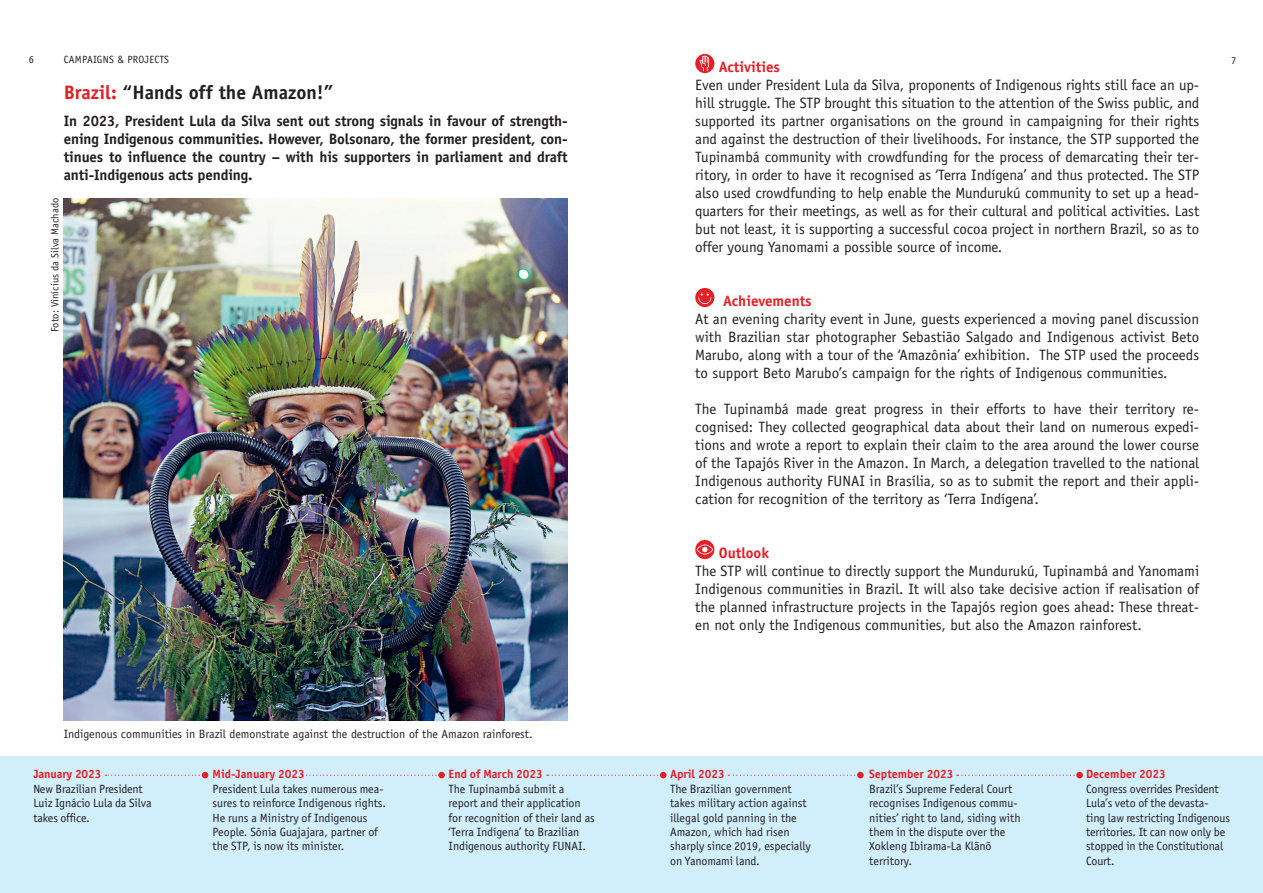
<style>
.page{position:relative;width:1263px;height:893px;background:#fff}
.page>*{position:absolute;margin:0;border:0;box-sizing:border-box;transform-origin:0 0}
.t1{font:700 19.5px "Officina Sans Std";color:#231f20}
.t2{font:15px/18px "Officina Sans Std";color:#231f20;text-align:justify}
.t3{font:700 15px/18px "Officina Sans Std";letter-spacing:-.01em;color:#231f20;text-align:justify}
.t4{font:700 15px "Officina Sans Std";color:#e41f25}
.t5{font:12px/14.4px "Officina Sans Std";color:#231f20}
.t6{font:700 12px "Officina Sans Std";color:#e41f25}
.t7{font:10.5px "Officina Sans Std";color:#231f20}
.t8{font:10.5px "Officina Sans Std";letter-spacing:.02em;color:#231f20}
.s1{color:#e41f25}
</style>
<div class="page">
<div style="left:0;top:757px;width:1263px;height:136px;background:#d1eefb"></div>
<img style="left:64px;top:198px;width:504px;height:522px">
<svg style="left:695px;top:54px;width:19px;height:19px"></svg>
<svg style="left:699px;top:56px;width:10px;height:15px"></svg>
<div style="left:695px;top:288px;width:19px;height:19px;background:#e41f25;border-radius:50%"></div>
<svg style="left:698px;top:293px;width:13px;height:11px"></svg>
<svg style="left:695px;top:540px;width:19px;height:19px"></svg>
<svg style="left:697px;top:545px;width:16px;height:9px"></svg>
<svg style="left:105px;top:772px;width:103px;height:6px"></svg>
<div style="left:438px;top:772px;width:7px;height:6px;background:#e41f25;border-radius:50%"></div>
<svg style="left:302px;top:775px;width:137px;height:1px"></svg>
<svg style="left:547px;top:772px;width:119px;height:6px"></svg>
<div style="left:857px;top:772px;width:7px;height:6px;background:#e41f25;border-radius:50%"></div>
<svg style="left:728px;top:775px;width:130px;height:1px"></svg>
<div style="left:1076px;top:772px;width:7px;height:6px;background:#e41f25;border-radius:50%"></div>
<svg style="left:957px;top:775px;width:120px;height:1px"></svg>
<p class="t8" style="left:64px;top:53px;width:107px">CAMPAIGNS &amp; PROJECTS</p>
<h1 class="t1" style="left:64px;top:80px;width:271px"><span class="s1">Brazil:</span> “Hands off the Amazon!”</h1>
<p class="t7" style="left:29px;top:53px;width:7px">6</p>
<p class="t7" style="left:1231px;top:55px;width:7px">7</p>
<p class="t4" style="left:719px;top:58px;width:63px">Activities</p>
<p class="t2" style="left:695px;top:76px;width:505px">Even under President Lula da Silva, proponents of Indigenous rights still face an up&shy;hill struggle. The STP brought this situation to the attention of the Swiss public, and supported its partner organisations on the ground in campaigning for their rights and against the destruction of their livelihoods. For instance, the STP supported the Tupinambá community with crowdfunding for the process of demarcating their ter&shy;ritory, in order to have it recognised as ‘Terra Indígena’ and thus protected. The STP also used crowdfunding to help enable the Mundurukú community to set up a head&shy;quarters for their meetings, as well as for their cultural and political activities. Last but not least, it is supporting a successful cocoa project in northern Brazil, so as to offer young Yanomami a possible source of income.</p>
<p class="t3" style="left:64px;top:112px;width:505px">In 2023, President Lula da Silva sent out strong signals in favour of strength&shy;ening Indigenous communities. However, Bolsonaro, the former president, con&shy;tinues to influence the country – with his supporters in parliament and draft anti-Indigenous acts pending.</p>
<p class="t7" style="left:49px;top:332px;width:135px;rotate:-90deg">Foto: Vinícius da Silva Machado</p>
<p class="t4" style="left:723px;top:292px;width:90px">Achievements</p>
<p class="t2" style="left:695px;top:310px;width:505px">At an evening charity event in June, guests experienced a moving panel discussion with Brazilian star photographer Sebastião Salgado and Indigenous activist Beto Marubo, along with a tour of the ‘Amazônia’ exhibition. The STP used the proceeds to support Beto Marubo’s campaign for the rights of Indigenous communities.</p>
<p class="t2" style="left:695px;top:400px;width:505px">The Tupinambá made great progress in their efforts to have their territory re&shy;cognised: They collected geographical data about their land on numerous expedi&shy;tions and wrote a report to explain their claim to the area around the lower course of the Tapajós River in the Amazon. In March, a delegation travelled to the national Indigenous authority FUNAI in Brasília, so as to submit the report and their appli&shy;cation for recognition of the territory as ‘Terra Indígena’.</p>
<p class="t5" style="left:64px;top:727px;width:470px">Indigenous communities in Brazil demonstrate against the destruction of the Amazon rainforest.</p>
<p class="t6" style="left:33px;top:767px;width:69px">January 2023</p>
<p class="t5" style="left:33px;top:781px;width:120px">New Brazilian President<br>Luiz Ignácio Lula da Silva takes office.</p>
<p class="t6" style="left:213px;top:767px;width:94px">Mid-January 2023</p>
<p class="t5" style="left:213px;top:781px;width:175px">President Lula takes numerous mea&shy;sures to reinforce Indigenous rights.<br>He runs a Ministry of Indigenous People. Sônia Guajajara, partner of the STP, is now its minister.</p>
<p class="t6" style="left:449px;top:767px;width:96px">End of March 2023</p>
<p class="t5" style="left:449px;top:781px;width:148px">The Tupinambá submit a report and their application for recognition of their land as ‘Terra Indígena’ to Brazilian<br>Indigenous authority FUNAI.</p>
<p class="t4" style="left:719px;top:544px;width:52px">Outlook</p>
<p class="t2" style="left:695px;top:562px;width:505px">The STP will continue to directly support the Mundurukú, Tupinambá and Yanomami Indigenous communities in Brazil. It will also take decisive action if realisation of the planned infrastructure projects in the Tapajós region goes ahead: These threat&shy;en not only the Indigenous communities, but also the Amazon rainforest.</p>
<p class="t6" style="left:670px;top:767px;width:56px">April 2023</p>
<p class="t5" style="left:670px;top:781px;width:142px">The Brazilian government takes military action against illegal gold panning in the<br>Amazon, which had risen sharply since 2019, especially on Yanomami land.</p>
<p class="t6" style="left:869px;top:767px;width:86px">September 2023</p>
<p class="t5" style="left:869px;top:781px;width:153px">Brazil’s Supreme Federal Court recognises Indigenous commu&shy;nities’ right to land, siding with them in the dispute over the<br>Xokleng Ibirama-La Klãnõ territory.</p>
<p class="t6" style="left:1086px;top:767px;width:81px">December 2023</p>
<p class="t5" style="left:1086px;top:781px;width:145px">Congress overrides President<br>Lula’s veto of the devasta&shy;ting law restricting Indigenous territories. It can now only be stopped in the Constitutional<br>Court.</p>
</div>
